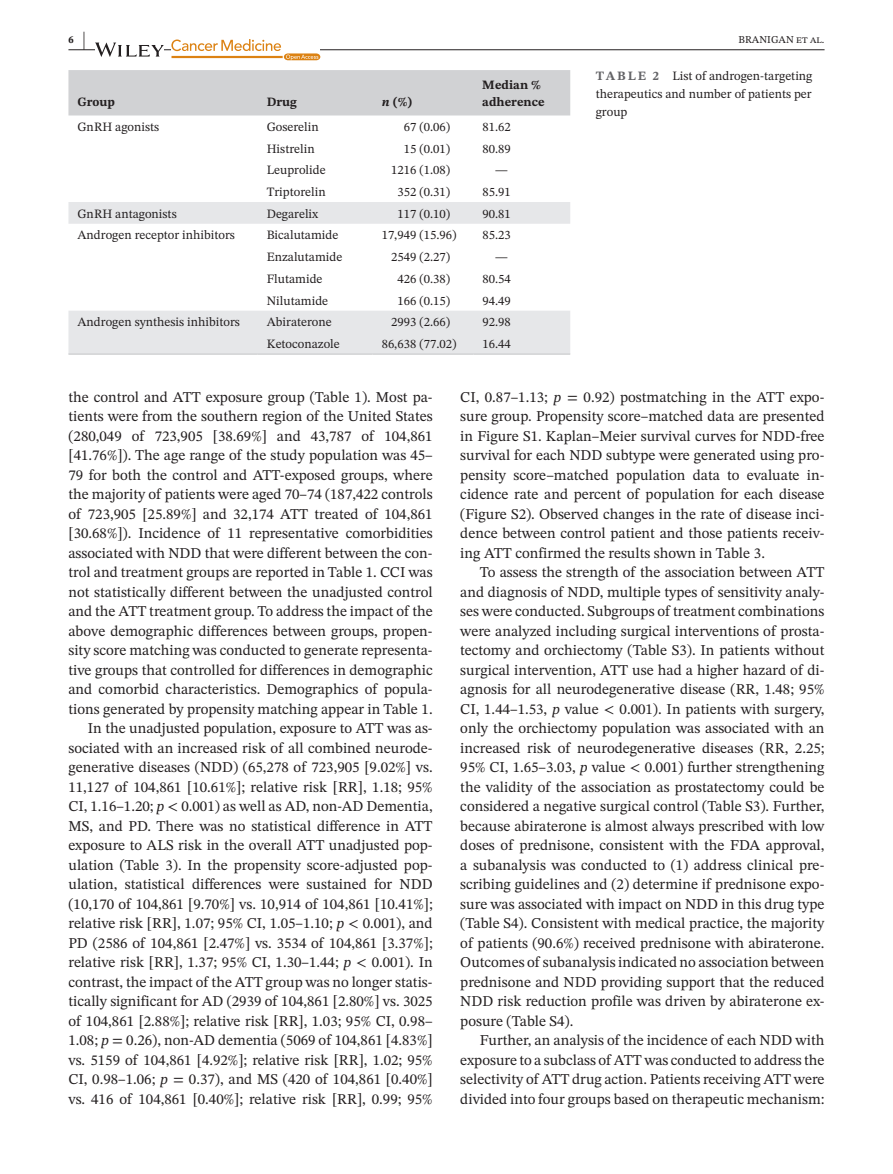
<style>
.page{position:relative;width:893px;height:1174px;background:#fff}
.page>*{position:absolute;margin:0;border:0;box-sizing:border-box;transform-origin:0 0}
.t1{font:15px/19.5px "STIX Two Text";color:#231f20;text-align:justify}
.t2{font:12.75px/18px "STIX Two Text";color:#231f20;text-align:justify}
.t3{font:700 12.75px/17.2px "STIX Two Text";color:#231f20}
.t4{font:10.5px "STIX Two Text";color:#231f20}
.t5{font:700 10.5px "STIX Two Text";color:#231f20}
.s1{font-size:21px}
.s2{font-style:italic}
.s3{font-weight:700;color:#636366}
</style>
<div class="page">
<hr style="left:68px;top:49px;width:756px;height:1px;background:#231f20">
<svg style="left:95px;top:43px;width:69px;height:14px"></svg>
<svg style="left:171px;top:39px;width:149px;height:21px"></svg>
<div style="left:68px;top:70px;width:502px;height:45px;background:#d1d2d4"></div>
<svg style="left:68px;top:202px;width:502px;height:151px"></svg>
<hr style="left:68px;top:353px;width:190px;height:2px;background:#d1d2d4">
<hr style="left:258px;top:353px;width:115px;height:2px;background:#d1d2d4">
<hr style="left:373px;top:353px;width:100px;height:2px;background:#d1d2d4">
<hr style="left:473px;top:353px;width:97px;height:2px;background:#d1d2d4">
<p class="t5" style="left:68px;top:32px;width:18px">6 <span class="s1">|</span></p>
<p class="t4" style="left:739px;top:32px;width:87px">BRANIGAN et al.</p>
<p class="t3" style="left:77px;top:94px;width:39px">Group</p>
<p class="t3" style="left:267px;top:94px;width:32px">Drug</p>
<p class="t3" style="left:382px;top:94px;width:32px"><span class="s2">n</span> (%)</p>
<p class="t3" style="left:482px;top:76px;width:64px">Median % adherence</p>
<p class="t2" style="left:77px;top:118px;width:83px">GnRH agonists</p>
<p class="t2" style="left:267px;top:118px;width:54px">Goserelin</p>
<p class="t2" style="left:404px;top:118px;width:48px">67 (0.06)</p>
<p class="t2" style="left:482px;top:118px;width:30px">81.62</p>
<p class="t2" style="left:267px;top:139px;width:49px">Histrelin</p>
<p class="t2" style="left:404px;top:139px;width:48px">15 (0.01)</p>
<p class="t2" style="left:482px;top:139px;width:30px">80.89</p>
<p class="t2" style="left:267px;top:161px;width:60px">Leuprolide</p>
<p class="t2" style="left:391px;top:161px;width:61px">1216 (1.08)</p>
<p class="t2" style="left:495px;top:161px;width:14px">—</p>
<p class="t2" style="left:267px;top:183px;width:60px">Triptorelin</p>
<p class="t2" style="left:397px;top:183px;width:54px">352 (0.31)</p>
<p class="t2" style="left:482px;top:183px;width:30px">85.91</p>
<p class="t2" style="left:77px;top:204px;width:101px">GnRH antagonists</p>
<p class="t2" style="left:267px;top:204px;width:53px">Degarelix</p>
<p class="t2" style="left:397px;top:204px;width:54px">117 (0.10)</p>
<p class="t2" style="left:482px;top:204px;width:30px">90.81</p>
<p class="t2" style="left:77px;top:226px;width:159px">Androgen receptor inhibitors</p>
<p class="t2" style="left:267px;top:226px;width:73px">Bicalutamide</p>
<p class="t2" style="left:382px;top:226px;width:76px">17,949 (15.96)</p>
<p class="t2" style="left:482px;top:226px;width:30px">85.23</p>
<p class="t2" style="left:267px;top:248px;width:77px">Enzalutamide</p>
<p class="t2" style="left:391px;top:248px;width:61px">2549 (2.27)</p>
<p class="t2" style="left:495px;top:248px;width:14px">—</p>
<p class="t2" style="left:267px;top:270px;width:57px">Flutamide</p>
<p class="t2" style="left:397px;top:270px;width:54px">426 (0.38)</p>
<p class="t2" style="left:482px;top:270px;width:30px">80.54</p>
<p class="t2" style="left:267px;top:291px;width:63px">Nilutamide</p>
<p class="t2" style="left:397px;top:291px;width:54px">166 (0.15)</p>
<p class="t2" style="left:482px;top:291px;width:30px">94.49</p>
<p class="t2" style="left:77px;top:313px;width:164px">Androgen synthesis inhibitors</p>
<p class="t2" style="left:267px;top:313px;width:66px">Abiraterone</p>
<p class="t2" style="left:391px;top:313px;width:61px">2993 (2.66)</p>
<p class="t2" style="left:482px;top:313px;width:30px">92.98</p>
<p class="t2" style="left:267px;top:335px;width:75px">Ketoconazole</p>
<p class="t2" style="left:382px;top:335px;width:76px">86,638 (77.02)</p>
<p class="t2" style="left:482px;top:335px;width:30px">16.44</p>
<p class="t2" style="left:596px;top:66px;width:218px"><span class="s3">TABLE 2</span> List of androgen-targeting therapeutics and number of patients per group</p>
<p class="t1" style="left:68px;top:387px;width:366px;text-align:right">the control and ATT exposure group (Table 1). Most pa&shy;tients were from the southern region of the United States (280,049 of 723,905 [38.69%] and 43,787 of 104,861 [41.76%]). The age range of the study population was 45– 79 for both the control and ATT-exposed groups, where the majority of patients were aged 70–74 (187,422 controls of 723,905 [25.89%] and 32,174 ATT treated of 104,861 [30.68%]). Incidence of 11 representative comorbidities associated with NDD that were different between the con&shy;trol and treatment groups are reported in Table 1. CCI was not statistically different between the unadjusted control and the ATT treatment group. To address the impact of the above demographic differences between groups, propen&shy;sity score matching was conducted to generate representa&shy;tive groups that controlled for differences in demographic and comorbid characteristics. Demographics of popula&shy;tions generated by propensity matching appear in Table 1.<br>In the unadjusted population, exposure to ATT was as&shy;sociated with an increased risk of all combined neurode&shy;generative diseases (NDD) (65,278 of 723,905 [9.02%] vs.<br>11,127 of 104,861 [10.61%]; relative risk [RR], 1.18; 95% CI, 1.16–1.20; <span class="s2">p</span> &lt; 0.001) as well as AD, non-AD Dementia, MS, and PD. There was no statistical difference in ATT exposure to ALS risk in the overall ATT unadjusted pop&shy;ulation (Table 3). In the propensity score-adjusted pop&shy;ulation, statistical differences were sustained for NDD (10,170 of 104,861 [9.70%] vs. 10,914 of 104,861 [10.41%]; relative risk [RR], 1.07; 95% CI, 1.05–1.10; <span class="s2">p</span> &lt; 0.001), and PD (2586 of 104,861 [2.47%] vs. 3534 of 104,861 [3.37%]; relative risk [RR], 1.37; 95% CI, 1.30–1.44; <span class="s2">p</span> &lt; 0.001). In contrast, the impact of the ATT group was no longer statis&shy;tically significant for AD (2939 of 104,861 [2.80%] vs. 3025 of 104,861 [2.88%]; relative risk [RR], 1.03; 95% CI, 0.98– 1.08; <span class="s2">p</span> = 0.26), non-AD dementia (5069 of 104,861 [4.83%] vs. 5159 of 104,861 [4.92%]; relative risk [RR], 1.02; 95% CI, 0.98–1.06; <span class="s2">p</span> = 0.37), and MS (420 of 104,861 [0.40%] vs. 416 of 104,861 [0.40%]; relative risk [RR], 0.99; 95%</p>
<p class="t1" style="left:460px;top:387px;width:366px">CI, 0.87–1.13; <span class="s2">p</span> = 0.92) postmatching in the ATT expo&shy;sure group. Propensity score–matched data are presented in Figure S1. Kaplan–Meier survival curves for NDD-free survival for each NDD subtype were generated using pro&shy;pensity score–matched population data to evaluate in&shy;cidence rate and percent of population for each disease (Figure S2). Observed changes in the rate of disease inci&shy;dence between control patient and those patients receiv&shy;ing ATT confirmed the results shown in Table 3.</p>
<p class="t1" style="left:460px;top:562px;width:366px;text-indent:19px">To assess the strength of the association between ATT and diagnosis of NDD, multiple types of sensitivity analy&shy;ses were conducted. Subgroups of treatment combinations were analyzed including surgical interventions of prosta&shy;tectomy and orchiectomy (Table S3). In patients without surgical intervention, ATT use had a higher hazard of di&shy;agnosis for all neurodegenerative disease (RR, 1.48; 95% CI, 1.44–1.53, <span class="s2">p</span> value &lt; 0.001). In patients with surgery, only the orchiectomy population was associated with an increased risk of neurodegenerative diseases (RR, 2.25; 95% CI, 1.65–3.03, <span class="s2">p</span> value &lt; 0.001) further strengthening the validity of the association as prostatectomy could be considered a negative surgical control (Table S3). Further, because abiraterone is almost always prescribed with low doses of prednisone, consistent with the FDA approval, a subanalysis was conducted to (1) address clinical pre&shy;scribing guidelines and (2) determine if prednisone expo&shy;sure was associated with impact on NDD in this drug type (Table S4). Consistent with medical practice, the majority of patients (90.6%) received prednisone with abiraterone.<br>Outcomes of subanalysis indicated no association between prednisone and NDD providing support that the reduced NDD risk reduction profile was driven by abiraterone ex&shy;posure (Table S4).</p>
<p class="t1" style="left:460px;top:1030px;width:366px;text-indent:19px">Further, an analysis of the incidence of each NDD with exposure to a subclass of ATT was conducted to address the selectivity of ATT drug action. Patients receiving ATT were divided into four groups based on therapeutic mechanism:</p>
</div>
